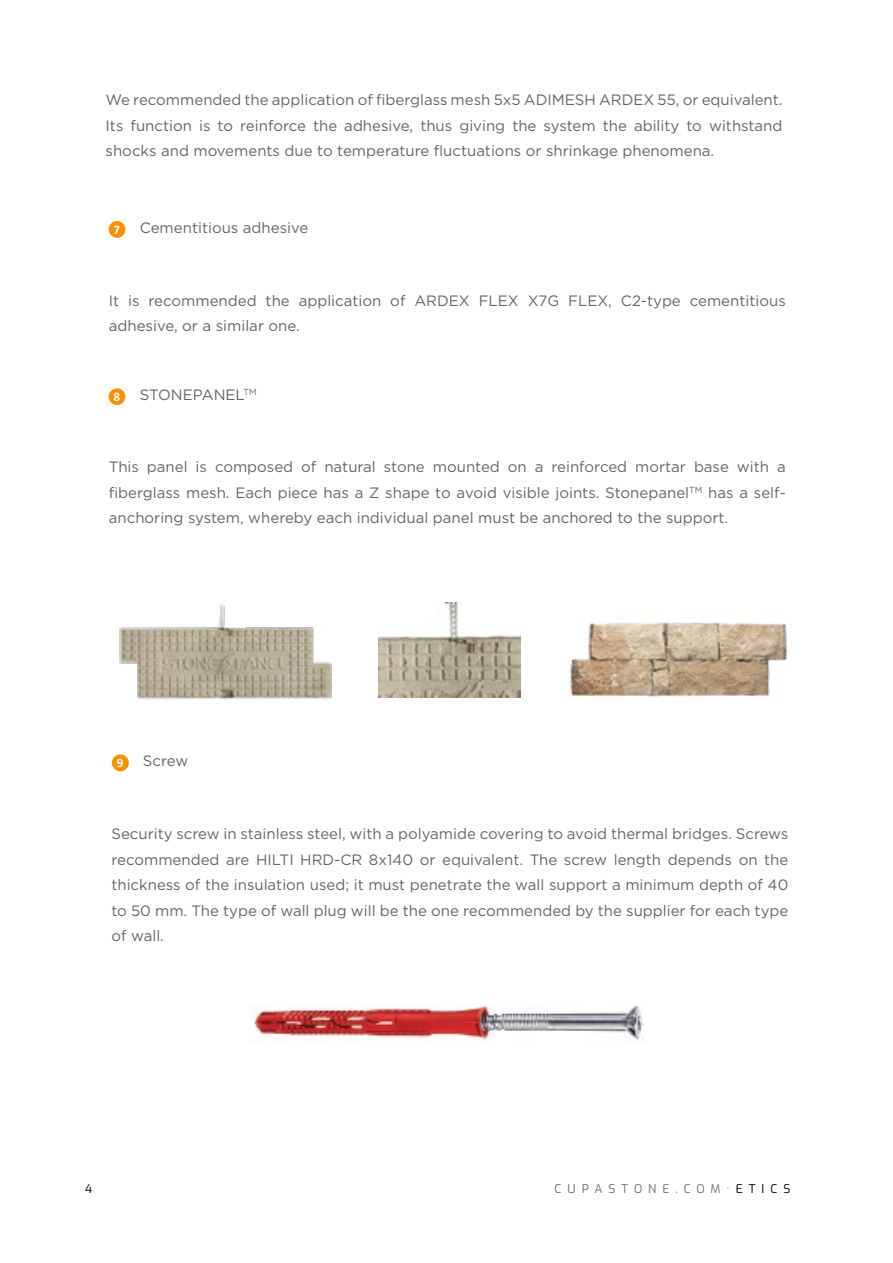
<style>
.page{position:relative;width:893px;height:1263px;background:#fff}
.page>*{position:absolute;margin:0;border:0;box-sizing:border-box;transform-origin:0 0}
.t1{font:15px/25.5px "Gotham";color:#64666a;text-align:justify}
.t2{font:700 13.2px "Calibri";color:#fff}
.t3{font:700 13.05px "Calibri";color:#fff}
.t4{font:12px "Exo";letter-spacing:.5em;color:#706f6f}
.t5{font:12px "Exo";color:#000}
.s1{color:#000}
</style>
<div class="page">
<div style="left:109px;top:221px;width:16px;height:17px;background:#fb8f00;border-radius:50%"></div>
<div style="left:109px;top:388px;width:16px;height:17px;background:#fb8f00;border-radius:50%"></div>
<div style="left:112px;top:754px;width:17px;height:17px;background:#fb8f00;border-radius:50%"></div>
<img style="left:120px;top:604px;width:211px;height:95px">
<img style="left:379px;top:603px;width:141px;height:94px">
<img style="left:569px;top:622px;width:218px;height:76px">
<img style="left:251px;top:1005px;width:393px;height:37px">
<p class="t1" style="left:106px;top:87px;width:678px">We recommended the application of fiberglass mesh 5x5 ADIMESH ARDEX 55, or equivalent.<br>Its function is to reinforce the adhesive, thus giving the system the ability to withstand shocks and movements due to temperature fluctuations or shrinkage phenomena.</p>
<p class="t3" style="left:114px;top:220px;width:8px">7</p>
<p class="t1" style="left:140px;top:215px;width:170px">Cementitious adhesive</p>
<p class="t1" style="left:109px;top:288px;width:678px">It is recommended the application of ARDEX FLEX X7G FLEX, C2-type cementitious adhesive, or a similar one.</p>
<p class="t3" style="left:114px;top:387px;width:8px">8</p>
<p class="t1" style="left:140px;top:382px;width:118px">STONEPANEL<sup>TM</sup></p>
<p class="t1" style="left:109px;top:454px;width:678px">This panel is composed of natural stone mounted on a reinforced mortar base with a fiberglass mesh. Each piece has a Z shape to avoid visible joints. Stonepanel<sup>TM</sup> has a self&shy;anchoring system, whereby each individual panel must be anchored to the support.</p>
<p class="t2" style="left:117px;top:754px;width:8px">9</p>
<p class="t1" style="left:143px;top:748px;width:47px">Screw</p>
<p class="t1" style="left:111px;top:821px;width:678px">Security screw in stainless steel, with a polyamide covering to avoid thermal bridges. Screws recommended are HILTI HRD-CR 8x140 or equivalent. The screw length depends on the thickness of the insulation used; it must penetrate the wall support a minimum depth of 40 to 50 mm. The type of wall plug will be the one recommended by the supplier for each type of wall.</p>
<p class="t5" style="left:85px;top:1180px;width:9px">4</p>
<p class="t4" style="left:555px;top:1180px;width:237px">CUPASTONE.COM·<span class="s1">ETICS</span></p>
</div>
